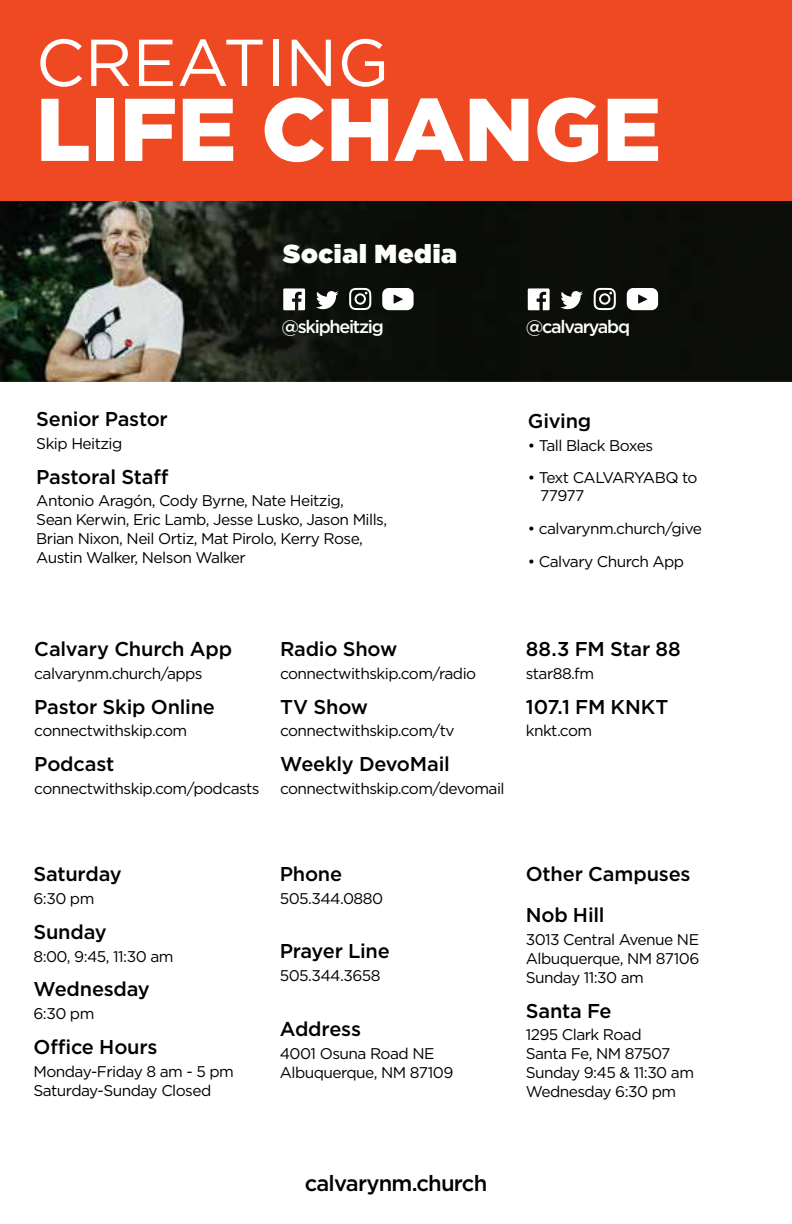
<style>
.page{position:relative;width:792px;height:1224px;background:#fff}
.page>*{position:absolute;margin:0;border:0;box-sizing:border-box;transform-origin:0 0}
.t1{font:900 26px "Gotham";letter-spacing:.025em;color:#fff}
.t2{font:500 22px "Gotham";letter-spacing:-.035em;color:#000}
.t3{font:500 20px/40.6px "Gotham";letter-spacing:-.01em;color:#000}
.t4{font:500 18px "Gotham";letter-spacing:-.07em;color:#fff}
.t5{font:15.6px/19px "Gotham";letter-spacing:-.035em;color:#000}
</style>
<div class="page">
<img style="left:1px;top:201px;width:790px;height:181px">
<div style="left:0;top:0;width:792px;height:201px;background:#ef4923"></div>
<svg style="left:528px;top:288px;width:22px;height:22px"></svg>
<svg style="left:560px;top:291px;width:23px;height:18px"></svg>
<svg style="left:594px;top:288px;width:22px;height:22px"></svg>
<svg style="left:283px;top:288px;width:22px;height:22px"></svg>
<svg style="left:316px;top:291px;width:22px;height:18px"></svg>
<svg style="left:349px;top:288px;width:22px;height:22px"></svg>
<svg style="left:382px;top:288px;width:32px;height:22px"></svg>
<svg style="left:627px;top:288px;width:31px;height:22px"></svg>
<svg style="left:40px;top:39px;width:42px;height:48px"></svg>
<svg style="left:91px;top:40px;width:38px;height:46px"></svg>
<svg style="left:139px;top:40px;width:34px;height:46px"></svg>
<svg style="left:179px;top:39px;width:84px;height:47px"></svg>
<div style="left:273px;top:40px;width:5px;height:46px;background:#fff"></div>
<svg style="left:292px;top:40px;width:39px;height:46px"></svg>
<svg style="left:342px;top:39px;width:42px;height:48px"></svg>
<svg style="left:41px;top:99px;width:48px;height:62px"></svg>
<div style="left:97px;top:99px;width:17px;height:62px;background:#fff"></div>
<svg style="left:125px;top:99px;width:50px;height:62px"></svg>
<svg style="left:183px;top:99px;width:50px;height:62px"></svg>
<svg style="left:265px;top:98px;width:59px;height:64px"></svg>
<svg style="left:332px;top:99px;width:56px;height:62px"></svg>
<svg style="left:394px;top:98px;width:70px;height:63px"></svg>
<svg style="left:470px;top:99px;width:58px;height:62px"></svg>
<svg style="left:537px;top:98px;width:61px;height:64px"></svg>
<svg style="left:608px;top:99px;width:50px;height:62px"></svg>
<img style="left:791px;top:201px;width:1px;height:181px">
<hr style="left:0;top:0;width:1px;height:1207px;background:#e6e7e8">
<hr style="left:0;top:0;width:1px;height:196px;background:#e31b23">
<svg style="left:0;top:1187px;width:1px;height:20px"></svg>
<h1 class="t1" style="left:283px;top:235px;width:175px">Social Media</h1>
<p class="t4" style="left:281px;top:315px;width:104px">@skipheitzig</p>
<p class="t4" style="left:526px;top:315px;width:106px">@calvaryabq</p>
<p class="t3" style="left:36px;top:398px;width:133px">Senior Pastor</p>
<p class="t5" style="left:36px;top:433px;width:88px">Skip Heitzig</p>
<p class="t3" style="left:36px;top:456px;width:134px">Pastoral Staff</p>
<p class="t5" style="left:36px;top:491px;width:352px">Antonio Aragón, Cody Byrne, Nate Heitzig,<br>Sean Kerwin, Eric Lamb, Jesse Lusko, Jason Mills, Brian Nixon, Neil Ortiz, Mat Pirolo, Kerry Rose, Austin Walker, Nelson Walker</p>
<p class="t3" style="left:528px;top:400px;width:65px">Giving</p>
<p class="t5" style="left:528px;top:435px;width:127px">• Tall Black Boxes</p>
<p class="t5" style="left:540px;top:468px;width:159px;line-height:18px;text-indent:-12px">• Text CALVARYABQ to<br>77977</p>
<p class="t5" style="left:528px;top:518px;width:176px">• calvarynm.church/give</p>
<p class="t5" style="left:528px;top:552px;width:158px">• Calvary Church App</p>
<p class="t3" style="left:34px;top:629px;width:199px">Calvary Church App</p>
<p class="t5" style="left:34px;top:663px;width:170px">calvarynm.church/apps</p>
<p class="t3" style="left:34px;top:686px;width:182px">Pastor Skip Online</p>
<p class="t5" style="left:34px;top:721px;width:155px">connectwithskip.com</p>
<p class="t3" style="left:34px;top:744px;width:82px">Podcast</p>
<p class="t5" style="left:34px;top:778px;width:227px">connectwithskip.com/podcasts</p>
<p class="t3" style="left:280px;top:629px;width:119px">Radio Show</p>
<p class="t5" style="left:280px;top:663px;width:198px">connectwithskip.com/radio</p>
<p class="t3" style="left:280px;top:686px;width:89px">TV Show</p>
<p class="t5" style="left:280px;top:721px;width:176px">connectwithskip.com/tv</p>
<p class="t3" style="left:280px;top:744px;width:171px">Weekly DevoMail</p>
<p class="t5" style="left:280px;top:778px;width:226px">connectwithskip.com/devomail</p>
<p class="t3" style="left:526px;top:629px;width:156px">88.3 FM Star 88</p>
<p class="t5" style="left:526px;top:663px;width:70px">star88.fm</p>
<p class="t3" style="left:526px;top:686px;width:144px">107.1 FM KNKT</p>
<p class="t5" style="left:526px;top:721px;width:68px">knkt.com</p>
<p class="t3" style="left:33px;top:854px;width:90px">Saturday</p>
<p class="t5" style="left:33px;top:889px;width:62px">6:30 pm</p>
<p class="t3" style="left:33px;top:911px;width:75px">Sunday</p>
<p class="t5" style="left:33px;top:946px;width:142px">8:00, 9:45, 11:30 am</p>
<p class="t3" style="left:33px;top:969px;width:118px">Wednesday</p>
<p class="t5" style="left:33px;top:1004px;width:62px">6:30 pm</p>
<p class="t3" style="left:33px;top:1026px;width:126px">Office Hours</p>
<p class="t5" style="left:33px;top:1061px;width:202px">Monday-Friday 8 am - 5 pm<br>Saturday-Sunday Closed</p>
<p class="t3" style="left:280px;top:854px;width:64px">Phone</p>
<p class="t5" style="left:280px;top:889px;width:105px">505.344.0880</p>
<p class="t3" style="left:280px;top:930px;width:112px">Prayer Line</p>
<p class="t5" style="left:280px;top:965px;width:102px">505.344.3658</p>
<p class="t3" style="left:280px;top:1008px;width:83px">Address</p>
<p class="t5" style="left:280px;top:1043px;width:175px">4001 Osuna Road NE<br>Albuquerque, NM 87109</p>
<p class="t3" style="left:526px;top:854px;width:166px">Other Campuses<br>Nob Hill</p>
<p class="t5" style="left:526px;top:929px;width:175px;text-align:justify">3013 Central Avenue NE Albuquerque, NM 87106<br>Sunday 11:30 am</p>
<p class="t3" style="left:526px;top:990px;width:87px">Santa Fe</p>
<p class="t5" style="left:526px;top:1025px;width:170px">1295 Clark Road<br>Santa Fe, NM 87507<br>Sunday 9:45 &amp; 11:30 am<br>Wednesday 6:30 pm</p>
<h2 class="t2" style="left:305px;top:1169px;width:184px">calvarynm.church</h2>
</div>
